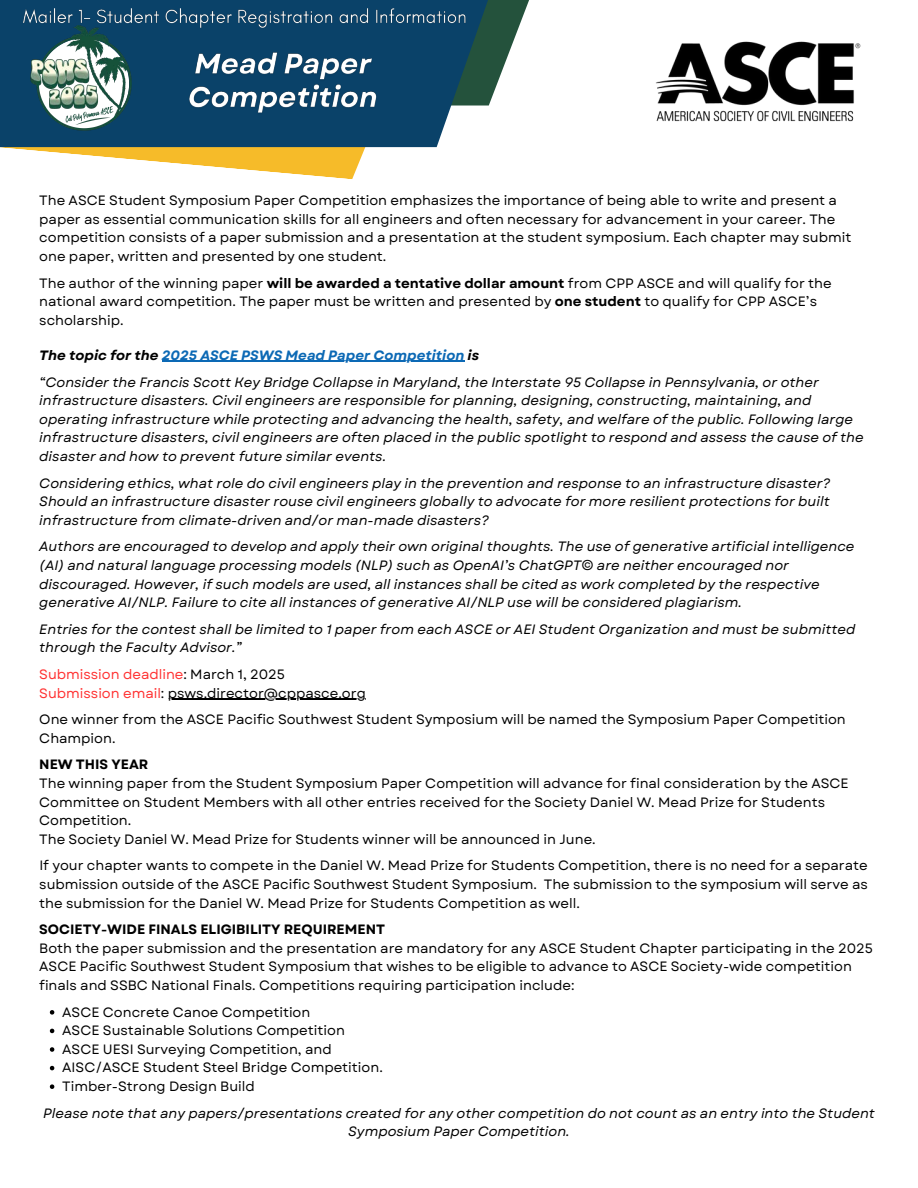
<style>
.page{position:relative;width:918px;height:1188px;background:#fff}
.page>*{position:absolute;margin:0;border:0;box-sizing:border-box;transform-origin:0 0}
.t1{font:13.5px/18.6px "Garet";color:#000}
.t2{font:italic 13.5px/18.6px "Garet";color:#000}
.t3{font:italic 700 13.5px "Garet";color:#0c69b5}
.t4{font:700 13.5px "Garet";color:#000}
.s1{font-weight:700}
.s2{color:#000}
.s3{font-style:normal;color:#ff3131}
.s4{font-style:normal}
.s5{color:#ff3131}
</style>
<div class="page">
<hr style="left:162px;top:361px;width:302px;height:1px;background:#0c69b5">
<hr style="left:168px;top:699px;width:198px;height:1px;background:#000">
<svg style="left:50px;top:1010px;width:4px;height:5px"></svg>
<svg style="left:50px;top:1029px;width:4px;height:4px"></svg>
<svg style="left:50px;top:1047px;width:4px;height:5px"></svg>
<svg style="left:50px;top:1066px;width:4px;height:4px"></svg>
<svg style="left:50px;top:1084px;width:4px;height:5px"></svg>
<svg style="left:0;top:147px;width:422px;height:32px"></svg>
<svg style="left:488px;top:0;width:41px;height:106px"></svg>
<svg style="left:0;top:0;width:488px;height:147px;background:#174c6e"></svg>
<img style="left:185px;top:42px;width:197px;height:76px">
<img style="left:19px;top:5px;width:450px;height:27px">
<img style="left:26px;top:25px;width:111px;height:111px;border-radius:50%">
<img style="left:656px;top:41px;width:205px;height:81px">
<p class="t1" style="left:39px;top:191px;width:814px">The ASCE Student Symposium Paper Competition emphasizes the importance of being able to write and present a paper as essential communication skills for all engineers and often necessary for advancement in your career. The competition consists of a paper submission and a presentation at the student symposium. Each chapter may submit one paper, written and presented by one student.</p>
<p class="t1" style="left:39px;top:274px;width:794px">The author of the winning paper <span class="s1">will be awarded a tentative dollar amount</span> from CPP ASCE and will qualify for the national award competition. The paper must be written and presented by <span class="s1">one student</span> to qualify for CPP ASCE’s scholarship.</p>
<p class="t3" style="left:39px;top:346px;width:441px"><span class="s2">The topic for the</span> 2025 ASCE PSWS Mead Paper Competition <span class="s2">is</span></p>
<h4 class="t2" style="left:39px;top:373px;width:781px">“Consider the Francis Scott Key Bridge Collapse in Maryland, the Interstate 95 Collapse in Pennsylvania, or other</h4>
<p class="t2" style="left:39px;top:391px;width:826px">infrastructure disasters. Civil engineers are responsible for planning, designing, constructing, maintaining, and operating infrastructure while protecting and advancing the health, safety, and welfare of the public. Following large infrastructure disasters, civil engineers are often placed in the public spotlight to respond and assess the cause of the disaster and how to prevent future similar events.</p>
<p class="t2" style="left:39px;top:474px;width:793px">Considering ethics, what role do civil engineers play in the prevention and response to an infrastructure disaster?</p>
<p class="t2" style="left:39px;top:492px;width:792px">Should an infrastructure disaster rouse civil engineers globally to advocate for more resilient protections for built infrastructure from climate-driven and/or man-made disasters?</p>
<p class="t2" style="left:39px;top:537px;width:817px">Authors are encouraged to develop and apply their own original thoughts. The use of generative artificial intelligence</p>
<p class="t2" style="left:39px;top:556px;width:782px">(AI) and natural language processing models (NLP) such as OpenAI’s ChatGPT© are neither encouraged nor discouraged. However, if such models are used, all instances shall be cited as work completed by the respective generative AI/NLP. Failure to cite all instances of generative AI/NLP use will be considered plagiarism.</p>
<p class="t2" style="left:39px;top:620px;width:818px">Entries for the contest shall be limited to 1 paper from each ASCE or AEI Student Organization and must be submitted</p>
<p class="t2" style="left:39px;top:634px;width:247px;line-height:26.5px">through the Faculty Advisor.”<br><span class="s3">Submission deadline</span><span class="s4">: March 1, 2025</span></p>
<p class="t1" style="left:39px;top:684px;width:328px"><span class="s5">Submission email</span>: psws.director@cppasce.org</p>
<p class="t1" style="left:39px;top:710px;width:808px">One winner from the ASCE Pacific Southwest Student Symposium will be named the Symposium Paper Competition<br>Champion.</p>
<p class="t1" style="left:39px;top:755px;width:811px"><span class="s1">NEW THIS YEAR<br></span>The winning paper from the Student Symposium Paper Competition will advance for final consideration by the ASCE</p>
<p class="t1" style="left:39px;top:793px;width:787px">Committee on Student Members with all other entries received for the Society Daniel W. Mead Prize for Students<br>Competition.<br>The Society Daniel W. Mead Prize for Students winner will be announced in June.</p>
<p class="t1" style="left:39px;top:856px;width:830px">If your chapter wants to compete in the Daniel W. Mead Prize for Students Competition, there is no need for a separate</p>
<p class="t1" style="left:39px;top:875px;width:830px">submission outside of the ASCE Pacific Southwest Student Symposium. The submission to the symposium will serve as the submission for the Daniel W. Mead Prize for Students Competition as well.</p>
<p class="t4" style="left:39px;top:920px;width:347px">SOCIETY-WIDE FINALS ELIGIBILITY REQUIREMENT</p>
<p class="t1" style="left:39px;top:939px;width:835px">Both the paper submission and the presentation are mandatory for any ASCE Student Chapter participating in the 2025<br>ASCE Pacific Southwest Student Symposium that wishes to be eligible to advance to ASCE Society-wide competition finals and SSBC National Finals. Competitions requiring participation include:</p>
<p class="t1" style="left:62px;top:1003px;width:250px">ASCE Concrete Canoe Competition</p>
<p class="t1" style="left:62px;top:1021px;width:284px">ASCE Sustainable Solutions Competition</p>
<p class="t1" style="left:62px;top:1040px;width:271px">ASCE UESI Surveying Competition, and</p>
<p class="t1" style="left:62px;top:1058px;width:322px">AISC/ASCE Student Steel Bridge Competition.</p>
<p class="t1" style="left:62px;top:1077px;width:194px">Timber-Strong Design Build</p>
<p class="t2" style="left:43px;top:1104px;width:833px;text-align:center">Please note that any papers/presentations created for any other competition do not count as an entry into the Student<br>Symposium Paper Competition.</p>
</div>
